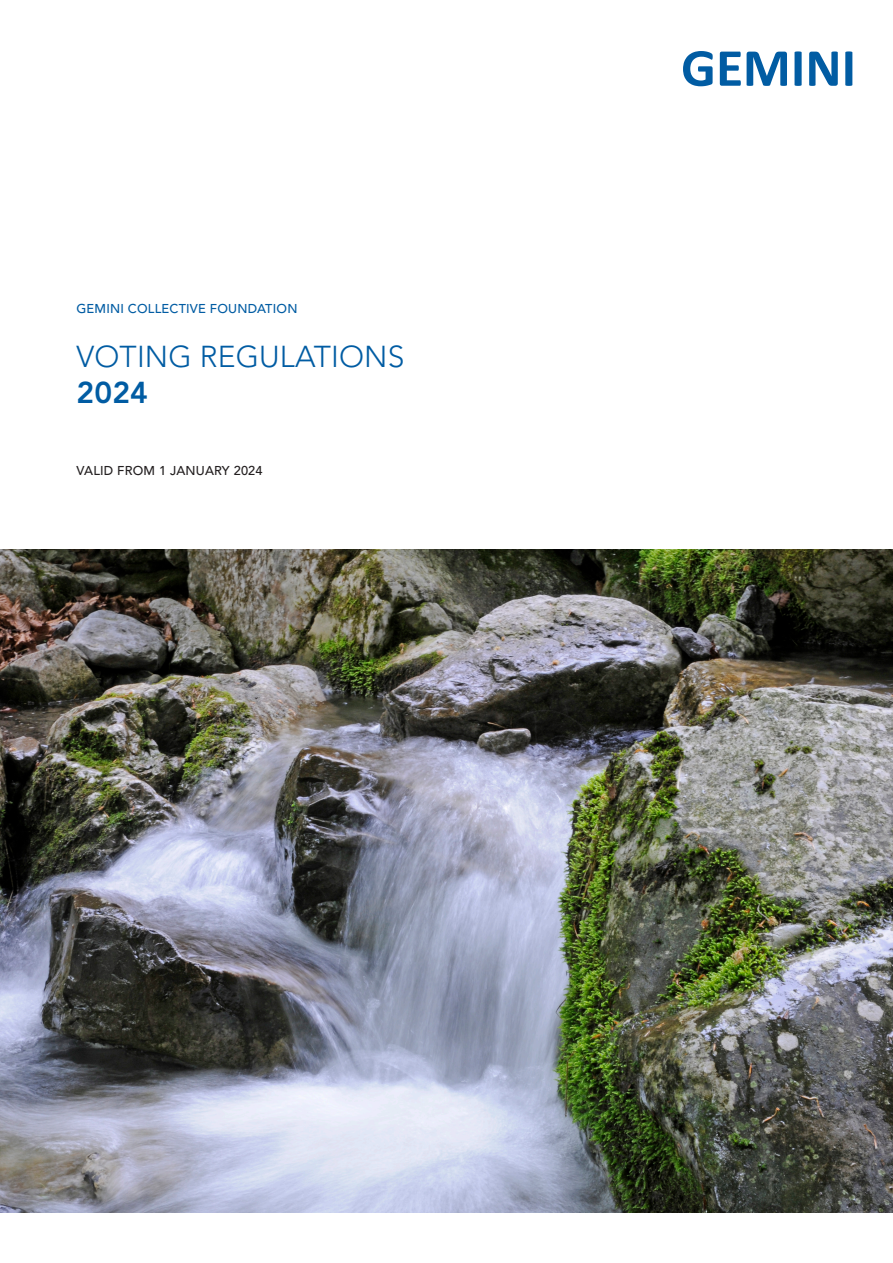
<style>
.page{position:relative;width:893px;height:1263px;background:#fff}
.page>*{position:absolute;margin:0;border:0;box-sizing:border-box;transform-origin:0 0}
.t1{font:300 30px "Avenir LT Pro";letter-spacing:.005em;color:#015ca3}
.t2{font:800 30px "Avenir LT Pro";color:#015ca3}
.t3{font:500 12.75px "Avenir LT Pro";letter-spacing:.015em;color:#015ca3}
.t4{font:500 12.75px "Avenir LT Pro";letter-spacing:.015em;color:#231f20}
</style>
<div class="page">
<svg style="left:683px;top:51px;width:30px;height:35px"></svg>
<svg style="left:720px;top:52px;width:21px;height:34px"></svg>
<svg style="left:747px;top:52px;width:40px;height:34px"></svg>
<svg style="left:794px;top:51px;width:8px;height:35px"></svg>
<svg style="left:809px;top:51px;width:29px;height:35px"></svg>
<svg style="left:845px;top:51px;width:7px;height:35px"></svg>
<img style="left:0;top:549px;width:893px;height:663px">
<p class="t3" style="left:77px;top:301px;width:222px">GEMINI COLLECTIVE FOUNDATION</p>
<h1 class="t1" style="left:77px;top:338px;width:329px">VOTING REGULATIONS</h1>
<h1 class="t2" style="left:77px;top:374px;width:73px">2024</h1>
<p class="t4" style="left:77px;top:463px;width:188px">VALID FROM 1 JANUARY 2024</p>
</div>
